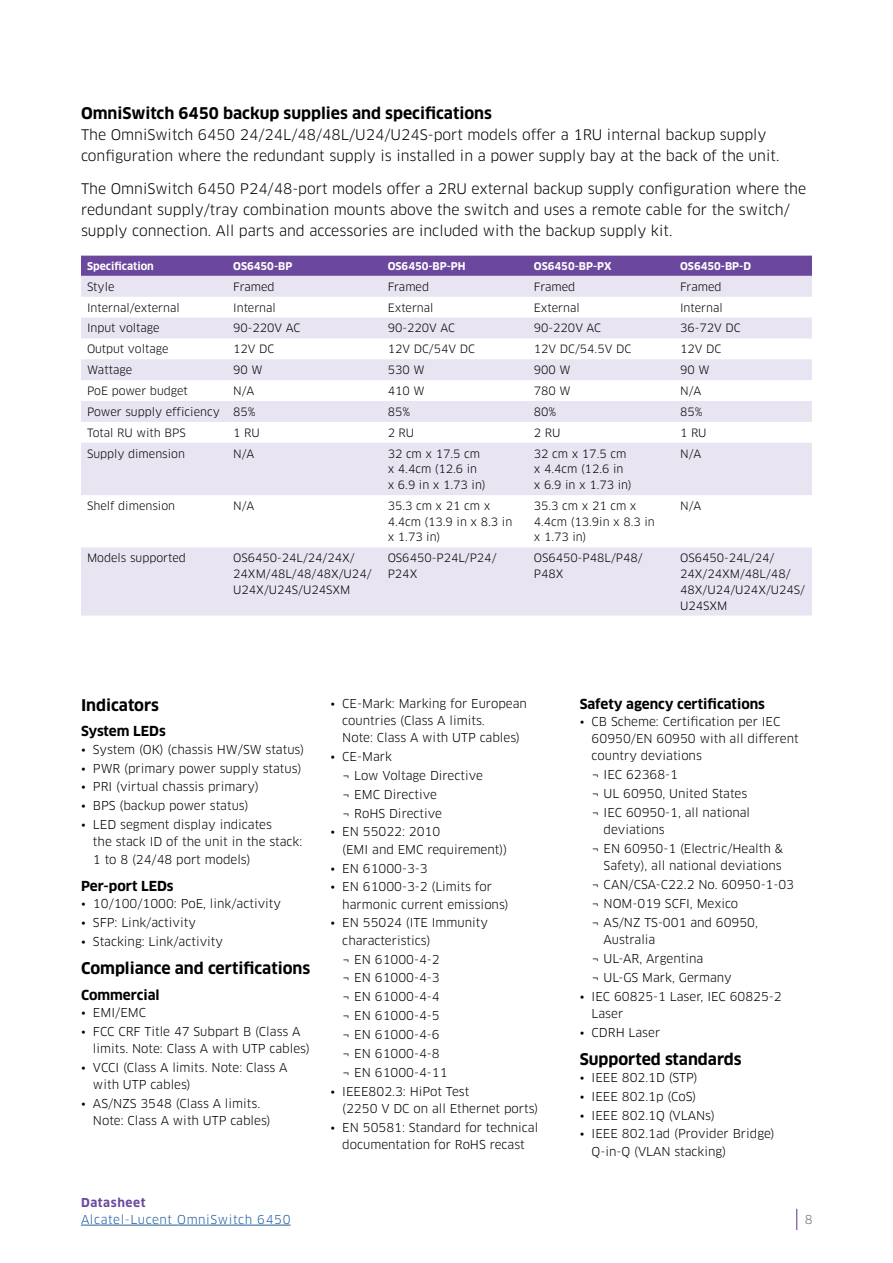
<style>
.page{position:relative;width:893px;height:1263px;background:#fff}
.page>*{position:absolute;margin:0;border:0;box-sizing:border-box;transform-origin:0 0}
.t1{font:700 15.75px "Clan OT";color:#000}
.t2{font:14.25px/21px "Clan OT";color:#000}
.t3{font:700 13.5px "Clan OT";color:#000}
.t4{font:12px/18.9px "Clan OT";color:#000}
.t5{font:12px "Clan OT";letter-spacing:.05em;color:#215e9e}
.t6{font:700 12px "Clan OT";letter-spacing:.05em;color:#6b489d}
.t7{font:12px "Clan OT";color:#6d6e71}
.t8{font:11.25px/15.8px "Clan OT";color:#000}
.t9{font:700 10.5px "Clan OT";color:#fff}
</style>
<div class="page">
<svg style="left:796px;top:1209px;width:1px;height:21px"></svg>
<hr style="left:81px;top:1225px;width:209px;height:1px;background:#215e9e">
<div style="left:81px;top:256px;width:731px;height:20px;background:#6b489d"></div>
<svg style="left:81px;top:276px;width:731px;height:339px;fill:#e8e4f2"></svg>
<h1 class="t1" style="left:81px;top:104px;width:412px">OmniSwitch 6450 backup supplies and specifications</h1>
<p class="t2" style="left:81px;top:124px;width:700px">The OmniSwitch 6450 24/24L/48/48L/U24/U24S-port models offer a 1RU internal backup supply configuration where the redundant supply is installed in a power supply bay at the back of the unit.</p>
<p class="t2" style="left:81px;top:179px;width:727px">The OmniSwitch 6450 P24/48-port models offer a 2RU external backup supply configuration where the redundant supply/tray combination mounts above the switch and uses a remote cable for the switch/ supply connection. All parts and accessories are included with the backup supply kit.</p>
<p class="t9" style="left:87px;top:260px;width:68px">Specification</p>
<p class="t9" style="left:233px;top:260px;width:61px">OS6450-BP</p>
<p class="t9" style="left:388px;top:260px;width:80px">OS6450-BP-PH</p>
<p class="t9" style="left:534px;top:260px;width:79px">OS6450-BP-PX</p>
<p class="t9" style="left:680px;top:260px;width:72px">OS6450-BP-D</p>
<p class="t8" style="left:87px;top:279px;width:29px">Style</p>
<p class="t8" style="left:233px;top:279px;width:43px">Framed</p>
<p class="t8" style="left:388px;top:279px;width:43px">Framed</p>
<p class="t8" style="left:534px;top:279px;width:43px">Framed</p>
<p class="t8" style="left:680px;top:279px;width:43px">Framed</p>
<p class="t8" style="left:87px;top:300px;width:94px">Internal/external</p>
<p class="t8" style="left:233px;top:300px;width:44px">Internal</p>
<p class="t8" style="left:388px;top:300px;width:47px">External</p>
<p class="t8" style="left:534px;top:300px;width:47px">External</p>
<p class="t8" style="left:680px;top:300px;width:44px">Internal</p>
<p class="t8" style="left:87px;top:320px;width:74px">Input voltage</p>
<p class="t8" style="left:233px;top:320px;width:69px">90-220V AC</p>
<p class="t8" style="left:388px;top:320px;width:69px">90-220V AC</p>
<p class="t8" style="left:534px;top:320px;width:69px">90-220V AC</p>
<p class="t8" style="left:680px;top:320px;width:62px">36-72V DC</p>
<p class="t8" style="left:87px;top:341px;width:83px">Output voltage</p>
<p class="t8" style="left:233px;top:341px;width:43px">12V DC</p>
<p class="t8" style="left:388px;top:341px;width:89px">12V DC/54V DC</p>
<p class="t8" style="left:534px;top:341px;width:99px">12V DC/54.5V DC</p>
<p class="t8" style="left:680px;top:341px;width:43px">12V DC</p>
<p class="t8" style="left:87px;top:362px;width:47px">Wattage</p>
<p class="t8" style="left:233px;top:362px;width:31px">90 W</p>
<p class="t8" style="left:388px;top:362px;width:38px">530 W</p>
<p class="t8" style="left:534px;top:362px;width:38px">900 W</p>
<p class="t8" style="left:680px;top:362px;width:31px">90 W</p>
<p class="t8" style="left:87px;top:383px;width:102px">PoE power budget</p>
<p class="t8" style="left:233px;top:383px;width:23px">N/A</p>
<p class="t8" style="left:388px;top:383px;width:38px">410 W</p>
<p class="t8" style="left:534px;top:383px;width:38px">780 W</p>
<p class="t8" style="left:680px;top:383px;width:23px">N/A</p>
<p class="t8" style="left:87px;top:404px;width:170px">Power supply efficiency 85%</p>
<p class="t8" style="left:388px;top:404px;width:24px">85%</p>
<p class="t8" style="left:534px;top:404px;width:24px">80%</p>
<p class="t8" style="left:680px;top:404px;width:24px">85%</p>
<p class="t8" style="left:87px;top:425px;width:100px">Total RU with BPS</p>
<p class="t8" style="left:233px;top:425px;width:28px">1 RU</p>
<p class="t8" style="left:388px;top:425px;width:28px">2 RU</p>
<p class="t8" style="left:534px;top:425px;width:28px">2 RU</p>
<p class="t8" style="left:680px;top:425px;width:28px">1 RU</p>
<p class="t8" style="left:87px;top:446px;width:100px">Supply dimension</p>
<p class="t8" style="left:233px;top:446px;width:23px">N/A</p>
<p class="t8" style="left:388px;top:446px;width:99px">32 cm x 17.5 cm x 4.4cm (12.6 in x 6.9 in x 1.73 in)</p>
<p class="t8" style="left:534px;top:446px;width:99px">32 cm x 17.5 cm x 4.4cm (12.6 in x 6.9 in x 1.73 in)</p>
<p class="t8" style="left:680px;top:446px;width:23px">N/A</p>
<p class="t8" style="left:87px;top:498px;width:90px">Shelf dimension</p>
<p class="t8" style="left:233px;top:498px;width:23px">N/A</p>
<p class="t8" style="left:388px;top:498px;width:126px">35.3 cm x 21 cm x<br>4.4cm (13.9 in x 8.3 in x 1.73 in)</p>
<p class="t8" style="left:534px;top:498px;width:122px">35.3 cm x 21 cm x<br>4.4cm (13.9in x 8.3 in x 1.73 in)</p>
<p class="t8" style="left:680px;top:498px;width:23px">N/A</p>
<p class="t8" style="left:87px;top:550px;width:100px">Models supported</p>
<p class="t8" style="left:233px;top:550px;width:140px">OS6450-24L/24/24X/<br>24XM/48L/48/48X/U24/<br>U24X/U24S/U24SXM</p>
<p class="t8" style="left:388px;top:550px;width:110px">OS6450-P24L/P24/<br>P24X</p>
<p class="t8" style="left:534px;top:550px;width:110px">OS6450-P48L/P48/<br>P48X</p>
<p class="t8" style="left:680px;top:550px;width:127px">OS6450-24L/24/<br>24X/24XM/48L/48/<br>48X/U24/U24X/U24S/<br>U24SXM</p>
<h1 class="t1" style="left:81px;top:695px;width:80px">Indicators</h1>
<p class="t3" style="left:81px;top:723px;width:86px">System LEDs</p>
<p class="t4" style="left:81px;top:740px;width:225px">• System (OK) (chassis HW/SW status)</p>
<p class="t4" style="left:81px;top:759px;width:222px">• PWR (primary power supply status)</p>
<p class="t4" style="left:81px;top:777px;width:179px">• PRI (virtual chassis primary)</p>
<p class="t4" style="left:81px;top:796px;width:169px">• BPS (backup power status)</p>
<p class="t4" style="left:93px;top:816px;width:211px;line-height:17.2px;text-indent:-12px">• LED segment display indicates<br>the stack ID of the unit in the stack:<br>1 to 8 (24/48 port models)</p>
<p class="t3" style="left:81px;top:878px;width:94px">Per-port LEDs</p>
<p class="t4" style="left:81px;top:894px;width:202px">• 10/100/1000: PoE, link/activity</p>
<p class="t4" style="left:81px;top:913px;width:116px">• SFP: Link/activity</p>
<p class="t4" style="left:81px;top:932px;width:144px">• Stacking: Link/activity</p>
<h1 class="t1" style="left:81px;top:959px;width:231px">Compliance and certifications</h1>
<p class="t3" style="left:81px;top:987px;width:80px">Commercial</p>
<p class="t4" style="left:81px;top:1003px;width:67px">• EMI/EMC</p>
<p class="t4" style="left:93px;top:1022px;width:218px;line-height:17.2px;text-indent:-12px">• FCC CRF Title 47 Subpart B (Class A limits. Note: Class A with UTP cables)</p>
<p class="t4" style="left:93px;top:1059px;width:196px;line-height:17.2px;text-indent:-12px">• VCCI (Class A limits. Note: Class A with UTP cables)</p>
<p class="t4" style="left:93px;top:1095px;width:179px;line-height:17.2px;text-indent:-12px">• AS/NZS 3548 (Class A limits.<br>Note: Class A with UTP cables)</p>
<p class="t6" style="left:81px;top:1196px;width:66px">Datasheet</p>
<p class="t5" style="left:81px;top:1212px;width:211px">Alcatel-Lucent OmniSwitch 6450</p>
<p class="t4" style="left:342px;top:694px;width:186px;line-height:17.2px;text-indent:-12px">• CE-Mark: Marking for European countries (Class A limits.<br>Note: Class A with UTP cables)</p>
<p class="t4" style="left:342px;top:747px;width:142px;text-indent:-12px">• CE-Mark<br>¬ Low Voltage Directive ¬ EMC Directive<br>¬ RoHS Directive</p>
<p class="t4" style="left:342px;top:823px;width:166px;line-height:17.2px;text-indent:-12px">• EN 55022: 2010<br>(EMI and EMC requirement))</p>
<p class="t4" style="left:330px;top:859px;width:99px">• EN 61000-3-3</p>
<p class="t4" style="left:342px;top:878px;width:168px;line-height:17.2px;text-indent:-12px">• EN 61000-3-2 (Limits for harmonic current emissions)</p>
<p class="t4" style="left:342px;top:914px;width:147px;line-height:17.2px;text-indent:-12px">• EN 55024 (ITE Immunity characteristics)</p>
<p class="t4" style="left:342px;top:950px;width:107px">¬ EN 61000-4-2 ¬ EN 61000-4-3 ¬ EN 61000-4-4 ¬ EN 61000-4-5 ¬ EN 61000-4-6 ¬ EN 61000-4-8 ¬ EN 61000-4-11</p>
<p class="t4" style="left:342px;top:1082px;width:198px;line-height:17.2px;text-indent:-12px">• IEEE802.3: HiPot Test<br>(2250 V DC on all Ethernet ports)</p>
<p class="t4" style="left:330px;top:1119px;width:209px;line-height:17.2px;text-align:center">• EN 50581: Standard for technical documentation for RoHS recast</p>
<p class="t3" style="left:580px;top:696px;width:187px">Safety agency certifications</p>
<p class="t4" style="left:592px;top:713px;width:209px;line-height:17.2px;text-indent:-12px">• CB Scheme: Certification per IEC<br>60950/EN 60950 with all different country deviations</p>
<p class="t4" style="left:592px;top:765px;width:160px">¬ IEC 62368-1<br>¬ UL 60950, United States ¬ IEC 60950-1, all national</p>
<p class="t4" style="left:592px;top:820px;width:193px;text-indent:12px">deviations<br>¬ EN 60950-1 (Electric/Health &amp;</p>
<p class="t4" style="left:592px;top:856px;width:204px;text-indent:12px">Safety), all national deviations<br>¬ CAN/CSA-C22.2 No. 60950-1-03 ¬ NOM-019 SCFI, Mexico<br>¬ AS/NZ TS-001 and 60950,</p>
<p class="t4" style="left:592px;top:930px;width:142px;text-indent:12px">Australia<br>¬ UL-AR, Argentina<br>¬ UL-GS Mark, Germany</p>
<p class="t4" style="left:592px;top:988px;width:192px;line-height:17.2px;text-indent:-12px">• IEC 60825-1 Laser, IEC 60825-2<br>Laser</p>
<p class="t4" style="left:580px;top:1023px;width:82px">• CDRH Laser</p>
<h1 class="t1" style="left:580px;top:1050px;width:164px">Supported standards</h1>
<p class="t4" style="left:580px;top:1068px;width:120px">• IEEE 802.1D (STP)</p>
<p class="t4" style="left:580px;top:1087px;width:118px">• IEEE 802.1p (CoS)</p>
<p class="t4" style="left:580px;top:1106px;width:137px">• IEEE 802.1Q (VLANs)</p>
<p class="t4" style="left:592px;top:1125px;width:185px;line-height:17.2px;text-indent:-12px">• IEEE 802.1ad (Provider Bridge)<br>Q-in-Q (VLAN stacking)</p>
<p class="t7" style="left:805px;top:1212px;width:9px">8</p>
</div>
